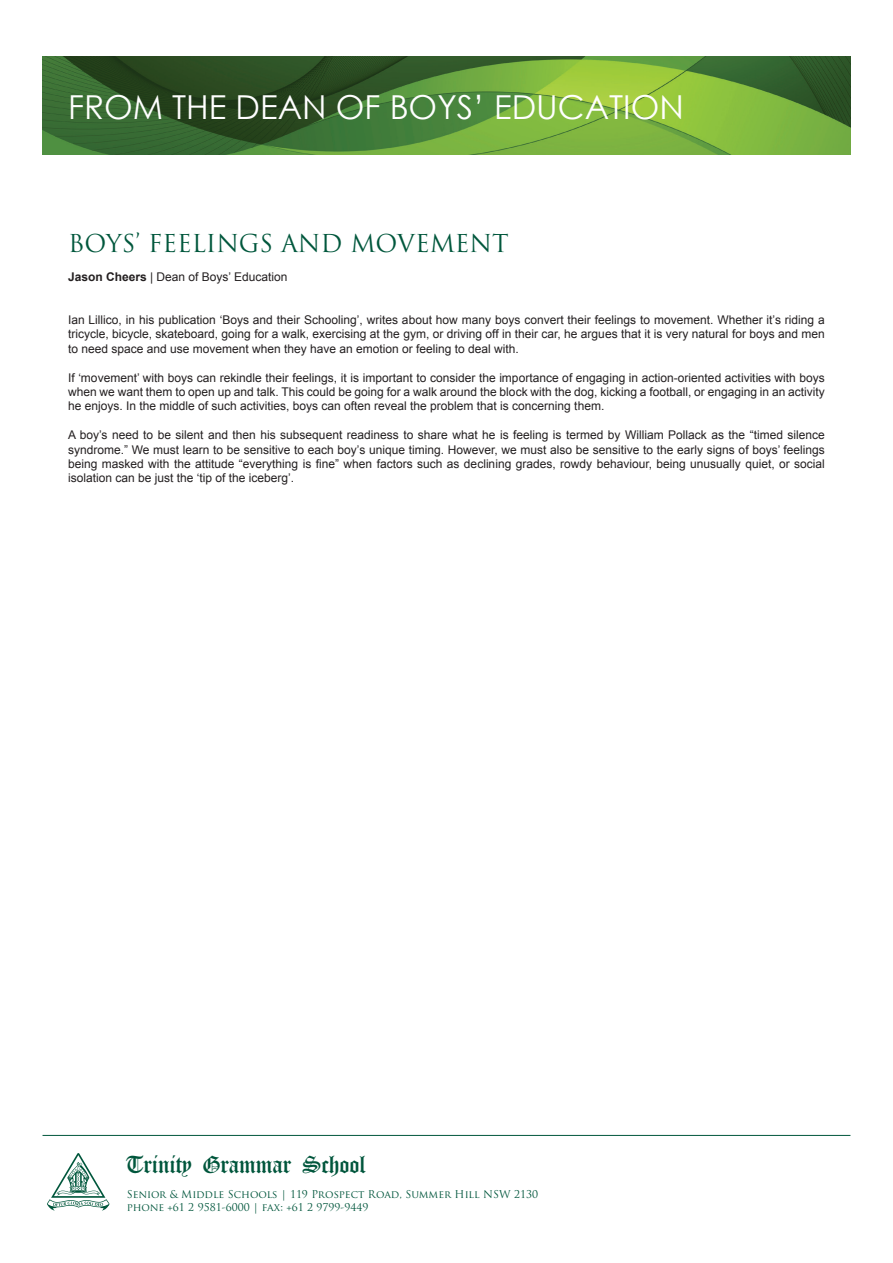
<style>
.page{position:relative;width:893px;height:1263px;background:#fff}
.page>*{position:absolute;margin:0;border:0;box-sizing:border-box;transform-origin:0 0}
.t1{font:33px "Century Gothic";color:#fff}
.t2{font:25.5px "Old English WP";color:#00563c}
.t3{font:24px "Trajan Pro";color:#00573c}
.t4{font:12px/14.4px "Arial";color:#231f20;text-align:justify}
.t5{font:10.5px/12.6px "Trajan Pro";color:#00563c}
.s1{font-weight:700}
</style>
<div class="page">
<img style="left:43px;top:57px;width:807px;height:97px">
<svg style="left:47px;top:1153px;width:63px;height:58px"></svg>
<hr style="left:43px;top:1135px;width:807px;height:1px;background:#00573c">
<h1 class="t1" style="left:68px;top:84px;width:617px">FROM THE DEAN OF BOYS’ EDUCATION</h1>
<h3 class="t3" style="left:68px;top:228px;width:442px">BOYS’ FEELINGS AND MOVEMENT</h3>
<p class="t4" style="left:68px;top:269px;width:221px"><span class="s1">Jason Cheers</span> | Dean of Boys’ Education</p>
<p class="t4" style="left:68px;top:313px;width:758px">Ian Lillico, in his publication ‘Boys and their Schooling’, writes about how many boys convert their feelings to movement. Whether it’s riding a tricycle, bicycle, skateboard, going for a walk, exercising at the gym, or driving off in their car, he argues that it is very natural for boys and men to need space and use movement when they have an emotion or feeling to deal with.</p>
<p class="t4" style="left:68px;top:370px;width:758px">If ‘movement’ with boys can rekindle their feelings, it is important to consider the importance of engaging in action-oriented activities with boys when we want them to open up and talk. This could be going for a walk around the block with the dog, kicking a football, or engaging in an activity he enjoys. In the middle of such activities, boys can often reveal the problem that is concerning them.</p>
<p class="t4" style="left:68px;top:428px;width:758px">A boy’s need to be silent and then his subsequent readiness to share what he is feeling is termed by William Pollack as the “timed silence syndrome.” We must learn to be sensitive to each boy’s unique timing. However, we must also be sensitive to the early signs of boys’ feelings being masked with the attitude “everything is fine” when factors such as declining grades, rowdy behaviour, being unusually quiet, or social isolation can be just the ‘tip of the iceberg’.</p>
<h2 class="t2" style="left:127px;top:1150px;width:240px">Trinity Grammar School</h2>
<p class="t5" style="left:127px;top:1188px;width:413px">Senior &amp; Middle Schools | 119 Prospect Road, Summer Hill NSW 2130 phone +61 2 9581-6000 | fax: +61 2 9799-9449</p>
</div>
